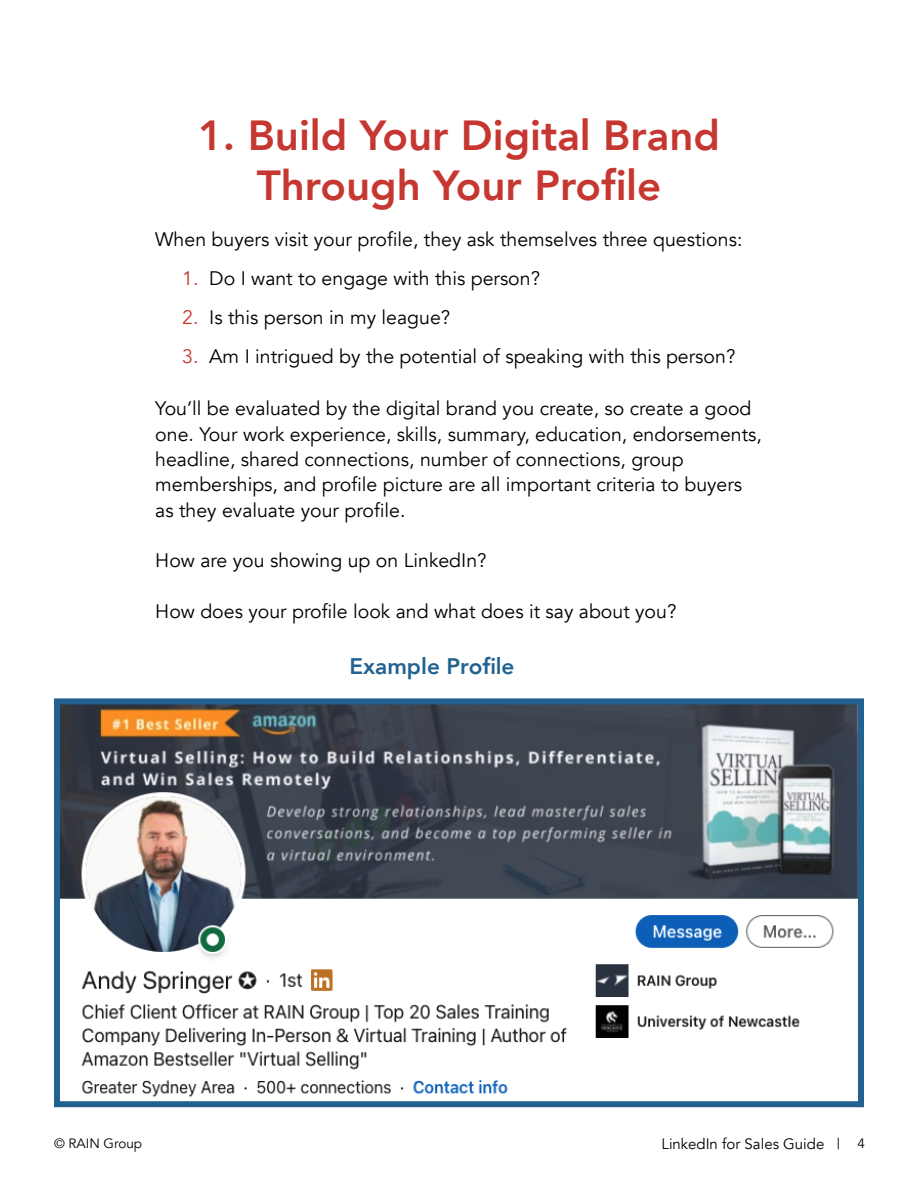
<style>
.page{position:relative;width:918px;height:1188px;background:#fff}
.page>*{position:absolute;margin:0;border:0;box-sizing:border-box;transform-origin:0 0}
.t1{font:800 42px/50.4px "Avenir";color:#c63731;text-align:center}
.t2{font:800 22.5px "Avenir";color:#226290}
.t3{font:19.5px/25.3px "Avenir";color:#000}
.t4{font:15px "Avenir";color:#000}
.t5{font:13.5px "Avenir";color:#000}
.s1{color:#c63731}
.s2{font-size:13.5px}
</style>
<div class="page">
<svg style="left:54px;top:698px;width:810px;height:409px"></svg>
<h1 class="t1" style="left:198px;top:110px;width:523px">1. Build Your Digital Brand<br>Through Your Profile</h1>
<p class="t3" style="left:155px;top:227px;width:589px">When buyers visit your profile, they ask themselves three questions:</p>
<p class="t3" style="left:182px;top:266px;width:359px"><span class="s1">1.</span> Do I want to engage with this person?</p>
<p class="t3" style="left:182px;top:305px;width:269px"><span class="s1">2.</span> Is this person in my league?</p>
<p class="t3" style="left:182px;top:344px;width:555px"><span class="s1">3.</span> Am I intrigued by the potential of speaking with this person?</p>
<p class="t3" style="left:155px;top:396px;width:608px">You’ll be evaluated by the digital brand you create, so create a good one. Your work experience, skills, summary, education, endorsements, headline, shared connections, number of connections, group memberships, and profile picture are all important criteria to buyers as they evaluate your profile.</p>
<p class="t3" style="left:155px;top:548px;width:333px">How are you showing up on LinkedIn?</p>
<p class="t3" style="left:155px;top:599px;width:523px">How does your profile look and what does it say about you?</p>
<p class="t2" style="left:349px;top:649px;width:167px">Example Profile</p>
<p class="t5" style="left:54px;top:1135px;width:90px">© RAIN Group</p>
<p class="t4" style="left:662px;top:1135px;width:205px">LinkedIn for Sales Guide | <span class="s2">4</span></p>
</div>
